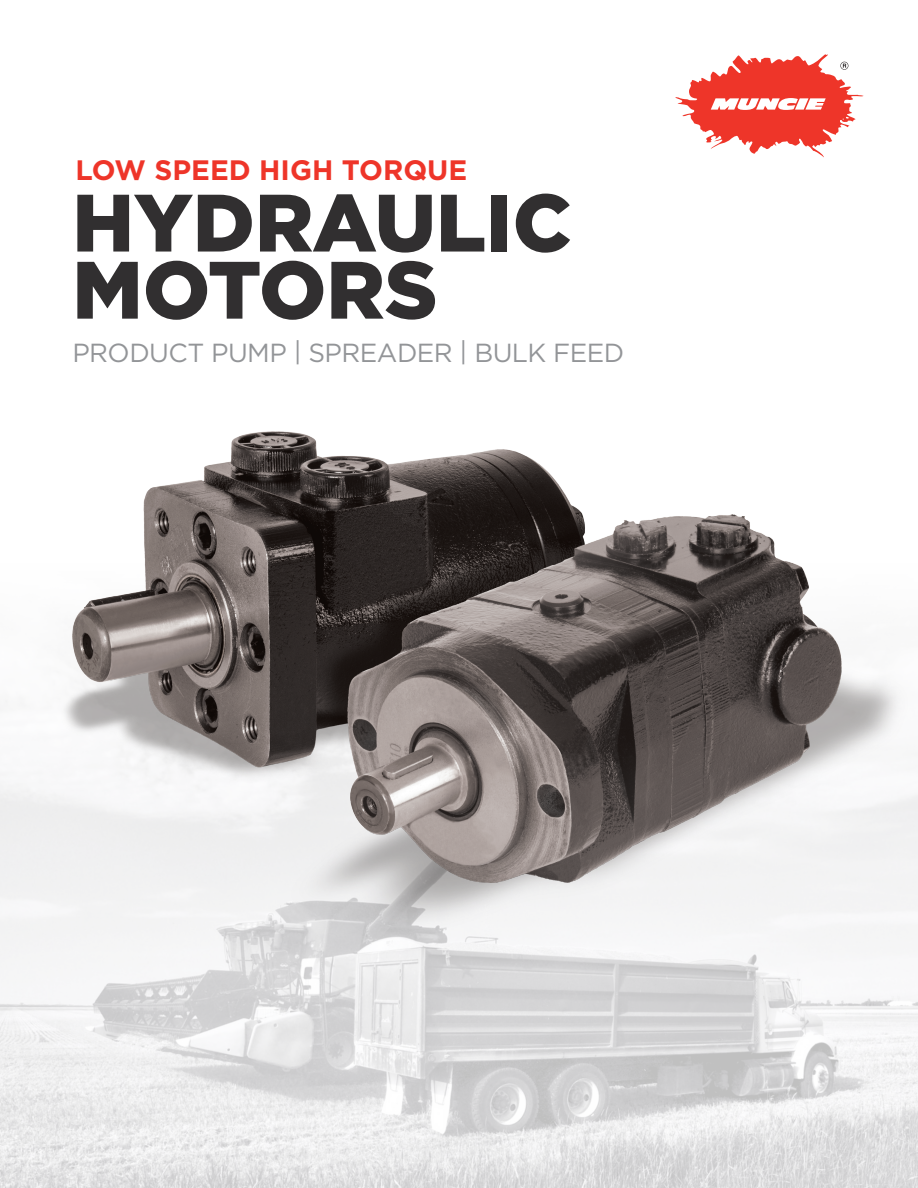
<style>
.page{position:relative;width:918px;height:1188px;background:#fff}
.page>*{position:absolute;margin:0;border:0;box-sizing:border-box;transform-origin:0 0}
.t1{font:900 81.15px "Gotham";color:#312f30}
.t2{font:700 28.05px "Gotham";color:#ee3529}
.t3{font:26.1px "Gotham";letter-spacing:-.02em;color:#939598}
</style>
<div class="page">
<img style="left:0;top:932px;width:918px;height:256px">
<img style="left:0;top:431px;width:918px;height:501px">
<svg style="left:675px;top:54px;width:189px;height:103px"></svg>
<p class="t2" style="left:75px;top:151px;width:393px">LOW SPEED HIGH TORQUE</p>
<p class="t1" style="left:72px;top:167px;width:501px">HYDRAULIC</p>
<p class="t1" style="left:72px;top:234px;width:367px">MOTORS</p>
<p class="t3" style="left:72px;top:336px;width:553px">PRODUCT PUMP | SPREADER | BULK FEED</p>
</div>
